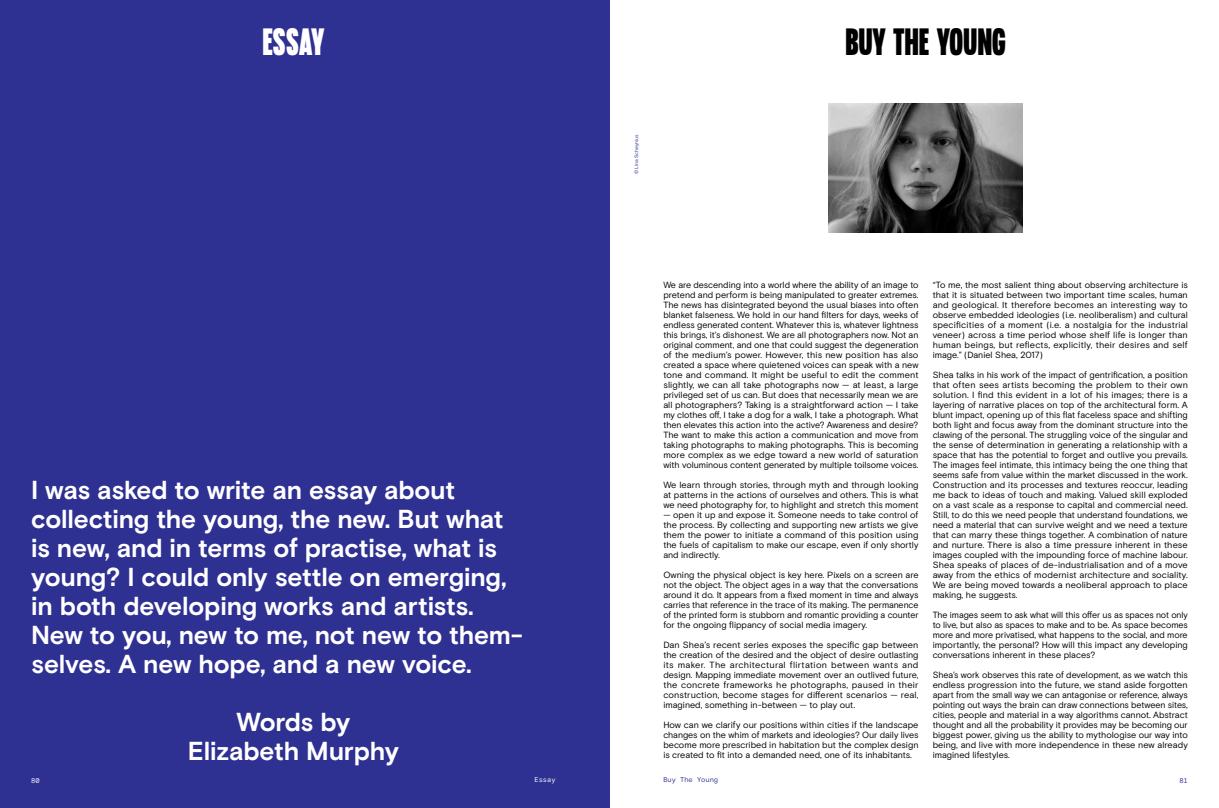
<style>
.page{position:relative;width:1219px;height:808px;background:#fff}
.page>*{position:absolute;margin:0;border:0;box-sizing:border-box;transform-origin:0 0}
.t1{font:38px "Hotshoe 199 v 07 Regular";letter-spacing:-.035em;color:#000}
.t2{font:38px "Hotshoe 199 v 07 Regular";letter-spacing:-.025em;color:#fff}
.t3{font:700 26px/29px "Basis Grotesque Pro";letter-spacing:-.01em;color:#fff}
.t4{font:9px/10px "Basis Grotesque Pro";color:#000;text-align:justify}
.t5{font:7px "Basis Grotesque Pro Mono";color:#2e3092}
.t6{font:7px "Basis Grotesque Pro Mono";color:#fff}
.t7{font:5px "Basis Grotesque Pro";letter-spacing:-.005em;color:#2e3092}
</style>
<div class="page">
<div style="left:0;top:1px;width:609px;height:807px;background:#2e3092"></div>
<img style="left:829px;top:103px;width:193px;height:130px">
<h1 class="t2" style="left:262px;top:21px;width:64px">ESSAY</h1>
<h1 class="t1" style="left:844px;top:21px;width:164px">BUY THE YOUNG</h1>
<p class="t3" style="left:31px;top:476px;width:493px">I was asked to write an essay about collecting the young, the new. But what is new, and in terms of practise, what is young? I could only settle on emerging, in both developing works and artists.<br>New to you, new to me, not new to them&shy;selves. A new hope, and a new voice.</p>
<h2 class="t3" style="left:188px;top:708px;width:213px;text-align:center">Words by<br>Elizabeth Murphy</h2>
<p class="t7" style="left:633px;top:174px;width:41px;rotate:-90deg">© Lina Scheynius</p>
<p class="t4" style="left:663px;top:280px;width:257px">We are descending into a world where the ability of an image to pretend and perform is being manipulated to greater extremes.<br>The news has disintegrated beyond the usual biases into often blanket falseness. We hold in our hand filters for days, weeks of endless generated content. Whatever this is, whatever lightness this brings, it’s dishonest. We are all photographers now. Not an original comment, and one that could suggest the degeneration of the medium’s power. However, this new position has also created a space where quietened voices can speak with a new tone and command. It might be useful to edit the comment slightly, we can all take photographs now — at least, a large privileged set of us can. But does that necessarily mean we are all photographers? Taking is a straightforward action — I take my clothes off, I take a dog for a walk, I take a photograph. What then elevates this action into the active? Awareness and desire?<br>The want to make this action a communication and move from taking photographs to making photographs. This is becoming more complex as we edge toward a new world of saturation with voluminous content generated by multiple toilsome voices.</p>
<p class="t4" style="left:663px;top:480px;width:257px">We learn through stories, through myth and through looking at patterns in the actions of ourselves and others. This is what we need photography for, to highlight and stretch this moment</p>
<p class="t4" style="left:663px;top:510px;width:257px">— open it up and expose it. Someone needs to take control of the process. By collecting and supporting new artists we give them the power to initiate a command of this position using the fuels of capitalism to make our escape, even if only shortly and indirectly.</p>
<p class="t4" style="left:663px;top:570px;width:257px">Owning the physical object is key here. Pixels on a screen are not the object. The object ages in a way that the conversations around it do. It appears from a fixed moment in time and always carries that reference in the trace of its making. The permanence of the printed form is stubborn and romantic providing a counter for the ongoing flippancy of social media imagery.</p>
<p class="t4" style="left:663px;top:640px;width:257px">Dan Shea’s recent series exposes the specific gap between the creation of the desired and the object of desire outlasting its maker. The architectural flirtation between wants and design. Mapping immediate movement over an outlived future, the concrete frameworks he photographs, paused in their construction, become stages for different scenarios — real, imagined, something in-between — to play out.</p>
<p class="t4" style="left:663px;top:720px;width:257px">How can we clarify our positions within cities if the landscape changes on the whim of markets and ideologies? Our daily lives become more prescribed in habitation but the complex design is created to fit into a demanded need, one of its inhabitants.</p>
<p class="t4" style="left:933px;top:280px;width:257px">“To me, the most salient thing about observing architecture is that it is situated between two important time scales, human and geological. It therefore becomes an interesting way to observe embedded ideologies (i.e. neoliberalism) and cultural specificities of a moment (i.e. a nostalgia for the industrial veneer) across a time period whose shelf life is longer than human beings, but reflects, explicitly, their desires and self image.” (Daniel Shea, 2017)</p>
<p class="t4" style="left:933px;top:370px;width:257px">Shea talks in his work of the impact of gentrification, a position that often sees artists becoming the problem to their own solution. I find this evident in a lot of his images; there is a layering of narrative places on top of the architectural form. A blunt impact, opening up of this flat faceless space and shifting both light and focus away from the dominant structure into the clawing of the personal. The struggling voice of the singular and the sense of determination in generating a relationship with a space that has the potential to forget and outlive you prevails.<br>The images feel intimate, this intimacy being the one thing that seems safe from value within the market discussed in the work.<br>Construction and its processes and textures reoccur, leading me back to ideas of touch and making. Valued skill exploded on a vast scale as a response to capital and commercial need.<br>Still, to do this we need people that understand foundations, we need a material that can survive weight and we need a texture that can marry these things together. A combination of nature and nurture. There is also a time pressure inherent in these images coupled with the impounding force of machine labour.<br>Shea speaks of places of de-industrialisation and of a move away from the ethics of modernist architecture and sociality.<br>We are being moved towards a neoliberal approach to place making, he suggests.</p>
<p class="t4" style="left:933px;top:610px;width:257px">The images seem to ask what will this offer us as spaces not only to live, but also as spaces to make and to be. As space becomes more and more privatised, what happens to the social, and more importantly, the personal? How will this impact any developing conversations inherent in these places?</p>
<p class="t4" style="left:933px;top:670px;width:257px">Shea’s work observes this rate of development, as we watch this endless progression into the future, we stand aside forgotten apart from the small way we can antagonise or reference, always pointing out ways the brain can draw connections between sites, cities, people and material in a way algorithms cannot. Abstract thought and all the probability it provides may be becoming our biggest power, giving us the ability to mythologise our way into being, and live with more independence in these new already imagined lifestyles.</p>
<p class="t6" style="left:535px;top:776px;width:23px">Essay</p>
<p class="t5" style="left:663px;top:776px;width:56px">Buy The Young</p>
<p class="t6" style="left:31px;top:776px;width:10px">80</p>
<p class="t5" style="left:1179px;top:776px;width:10px">81</p>
</div>
